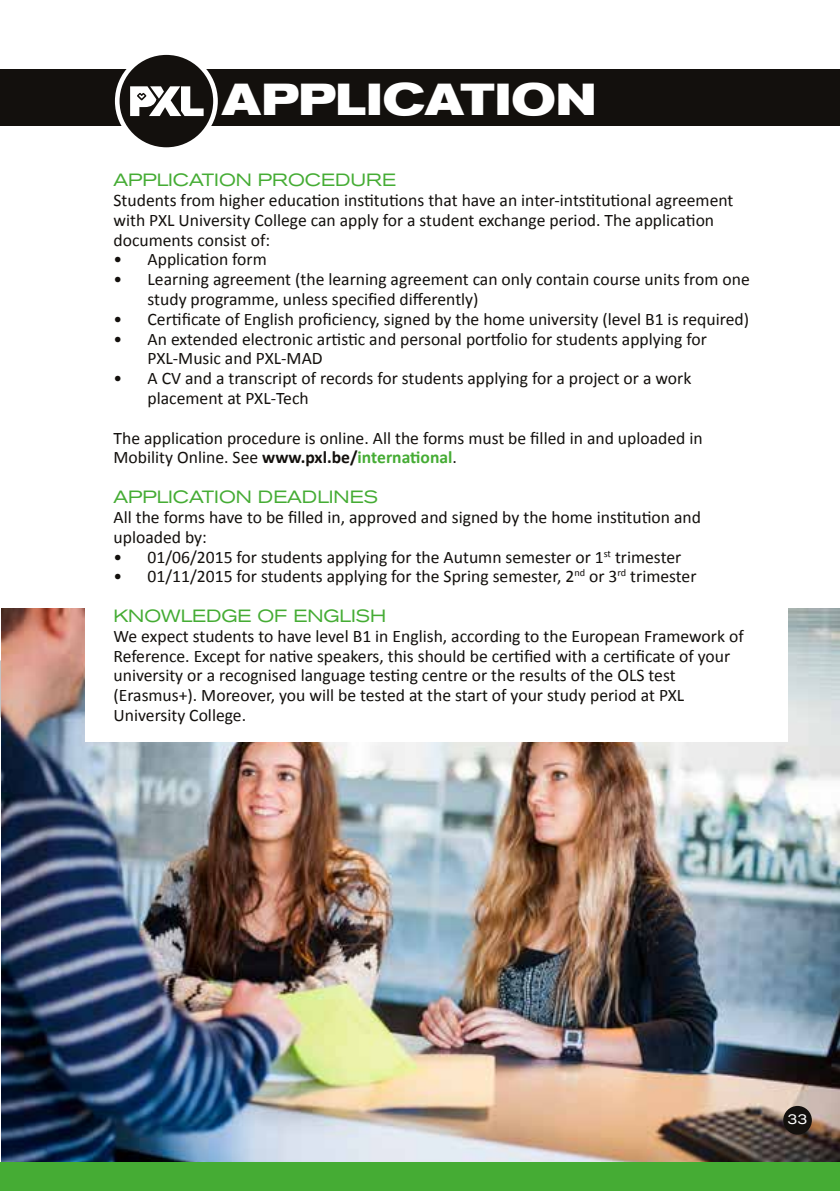
<style>
.page{position:relative;width:840px;height:1191px;background:#fff}
.page>*{position:absolute;margin:0;border:0;box-sizing:border-box;transform-origin:0 0}
.t1{font:700 expanded 44.4px "Akzidenz Grotesk BQ";color:#fff}
.t2{font:17.6px/19.8px "Calibri";color:#13100d}
.t3{font:expanded 17.6px "Akzidenz Grotesk BQ";color:#45ac34}
.t4{font:expanded 14px "Akzidenz Grotesk BQ";color:#fff}
.s1{font-weight:700}
.s2{font-weight:700;color:#45ac34}
</style>
<div class="page">
<img style="left:1px;top:608px;width:838px;height:554px">
<div style="left:782px;top:1106px;width:29px;height:28px;background:#13100d;border-radius:50%"></div>
<div style="left:85px;top:564px;width:702px;height:177px;background:#fff"></div>
<div style="left:0;top:1162px;width:839px;height:29px;background:#45ac34"></div>
<img style="left:0;top:0;width:1px;height:682px">
<div style="left:0;top:70px;width:839px;height:56px;background:#13100d"></div>
<div style="left:115px;top:50px;width:103px;height:102px;background:#fff;border-radius:50%"></div>
<div style="left:119px;top:55px;width:94px;height:92px;background:#13100d;border-radius:50%"></div>
<svg style="left:130px;top:86px;width:73px;height:30px"></svg>
<h1 class="t1" style="left:221px;top:74px;width:376px">APPLICATION</h1>
<p class="t3" style="left:113px;top:170px;width:284px">APPLICATION PROCEDURE</p>
<p class="t2" style="left:113px;top:190px;width:621px">Students from higher education institutions that have an inter-intstitutional agreement with PXL University College can apply for a student exchange period. The application documents consist of:</p>
<p class="t2" style="left:113px;top:250px;width:155px">• Application form</p>
<p class="t2" style="left:147px;top:269px;width:603px;text-indent:-34px">• Learning agreement (the learning agreement can only contain course units from one study programme, unless specified differently)</p>
<p class="t2" style="left:113px;top:309px;width:636px">• Certificate of English proficiency, signed by the home university (level B1 is required)</p>
<p class="t2" style="left:147px;top:329px;width:560px;text-indent:-34px">• An extended electronic artistic and personal portfolio for students applying for<br>PXL-Music and PXL-MAD</p>
<p class="t2" style="left:147px;top:368px;width:545px;text-indent:-34px">• A CV and a transcript of records for students applying for a project or a work placement at PXL-Tech</p>
<p class="t2" style="left:113px;top:428px;width:590px">The application procedure is online. All the forms must be filled in and uploaded in<br>Mobility Online. See <span class="s1">www.pxl.be/</span><span class="s2">international</span>.</p>
<p class="t3" style="left:113px;top:487px;width:266px">APPLICATION DEADLINES</p>
<p class="t2" style="left:113px;top:507px;width:588px">All the forms have to be filled in, approved and signed by the home institution and uploaded by:</p>
<p class="t2" style="left:113px;top:547px;width:569px">• 01/06/2015 for students applying for the Autumn semester or 1<sup>st</sup> trimester</p>
<p class="t2" style="left:113px;top:566px;width:584px">• 01/11/2015 for students applying for the Spring semester, 2<sup>nd</sup> or 3<sup>rd</sup> trimester</p>
<p class="t3" style="left:113px;top:605px;width:274px">KNOWLEDGE OF ENGLISH</p>
<p class="t2" style="left:113px;top:626px;width:631px">We expect students to have level B1 in English, according to the European Framework of Reference. Except for native speakers, this should be certified with a certificate of your university or a recognised language testing centre or the results of the OLS test (Erasmus+). Moreover, you will be tested at the start of your study period at PXL University College.</p>
<p class="t4" style="left:787px;top:1111px;width:21px">33</p>
</div>
